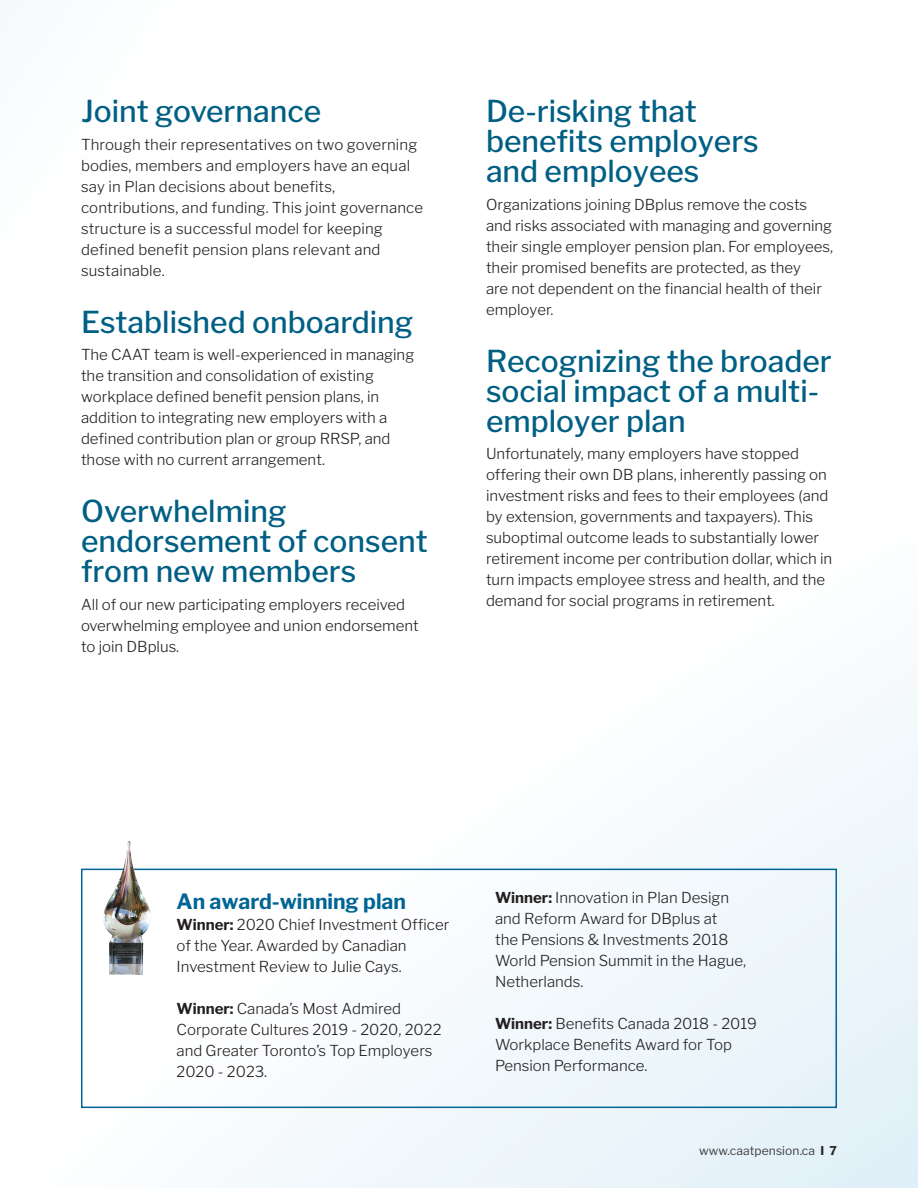
<style>
.page{position:relative;width:918px;height:1188px;background:#fff}
.page>*{position:absolute;margin:0;border:0;box-sizing:border-box;transform-origin:0 0}
.t1{font:500 30px/30px "Libre Franklin";color:#015f84}
.H3_Light_blue{font:700 21px "Libre Franklin";color:#006494}
.Body_Text_10pt{font:300 15px/21px "Libre Franklin";color:#231f20}
.t2{font:12px "Libre Franklin";letter-spacing:.01em;color:#3e3e3f}
.s1{font-weight:700}
.s2{font-weight:700;color:#231f20}
</style>
<div class="page">
<svg style="left:81px;top:706px;width:837px;height:482px"></svg>
<div style="left:81px;top:869px;width:756px;height:239px;border:2px solid #006494"></div>
<img style="left:91px;top:842px;width:78px;height:137px">
<h2 class="t1" style="left:81px;top:96px;width:242px">Joint governance</h2>
<p class="Body_Text_10pt" style="left:81px;top:134px;width:338px">Through their representatives on two governing</p>
<p class="Body_Text_10pt" style="left:81px;top:155px;width:331px">bodies, members and employers have an equal</p>
<p class="Body_Text_10pt" style="left:81px;top:176px;width:344px">say in Plan decisions about benefits, contributions, and funding. This joint governance structure is a successful model for keeping defined benefit pension plans relevant and sustainable.</p>
<h2 class="t1" style="left:81px;top:307px;width:334px">Established onboarding</h2>
<p class="Body_Text_10pt" style="left:81px;top:344px;width:335px">The CAAT team is well-experienced in managing the transition and consolidation of existing workplace defined benefit pension plans, in addition to integrating new employers with a defined contribution plan or group RRSP, and those with no current arrangement.</p>
<h2 class="t1" style="left:81px;top:496px;width:348px">Overwhelming endorsement of consent from new members</h2>
<p class="Body_Text_10pt" style="left:81px;top:594px;width:326px">All of our new participating employers received</p>
<p class="Body_Text_10pt" style="left:81px;top:615px;width:339px">overwhelming employee and union endorsement to join DBplus.</p>
<h2 class="t1" style="left:486px;top:96px;width:274px">De-risking that benefits employers and employees</h2>
<p class="Body_Text_10pt" style="left:486px;top:194px;width:349px">Organizations joining DBplus remove the costs and risks associated with managing and governing their single employer pension plan. For employees, their promised benefits are protected, as they<br>are not dependent on the financial health of their employer.</p>
<h2 class="t1" style="left:486px;top:346px;width:347px">Recognizing the broader social impact of a multi&shy;employer plan</h2>
<p class="Body_Text_10pt" style="left:486px;top:443px;width:348px">Unfortunately, many employers have stopped offering their own DB plans, inherently passing on investment risks and fees to their employees (and by extension, governments and taxpayers). This suboptimal outcome leads to substantially lower retirement income per contribution dollar, which in turn impacts employee stress and health, and the demand for social programs in retirement.</p>
<p class="H3_Light_blue" style="left:177px;top:888px;width:231px">An award-winning plan</p>
<p class="Body_Text_10pt" style="left:177px;top:914px;width:274px"><span class="s1">Winner:</span> 2020 Chief Investment Officer of the Year. Awarded by Canadian<br>Investment Review to Julie Cays.</p>
<p class="Body_Text_10pt" style="left:177px;top:998px;width:266px"><span class="s1">Winner:</span> Canada’s Most Admired<br>Corporate Cultures 2019 - 2020, 2022 and Greater Toronto’s Top Employers<br>2020 - 2023.</p>
<p class="Body_Text_10pt" style="left:495px;top:887px;width:253px"><span class="s1">Winner:</span> Innovation in Plan Design and Reform Award for DBplus at<br>the Pensions &amp; Investments 2018<br>World Pension Summit in the Hague,<br>Netherlands.</p>
<p class="Body_Text_10pt" style="left:495px;top:1013px;width:264px"><span class="s1">Winner:</span> Benefits Canada 2018 - 2019<br>Workplace Benefits Award for Top<br>Pension Performance.</p>
<p class="t2" style="left:699px;top:1143px;width:139px">www.caatpension.ca <span class="s2">I 7</span></p>
</div>
